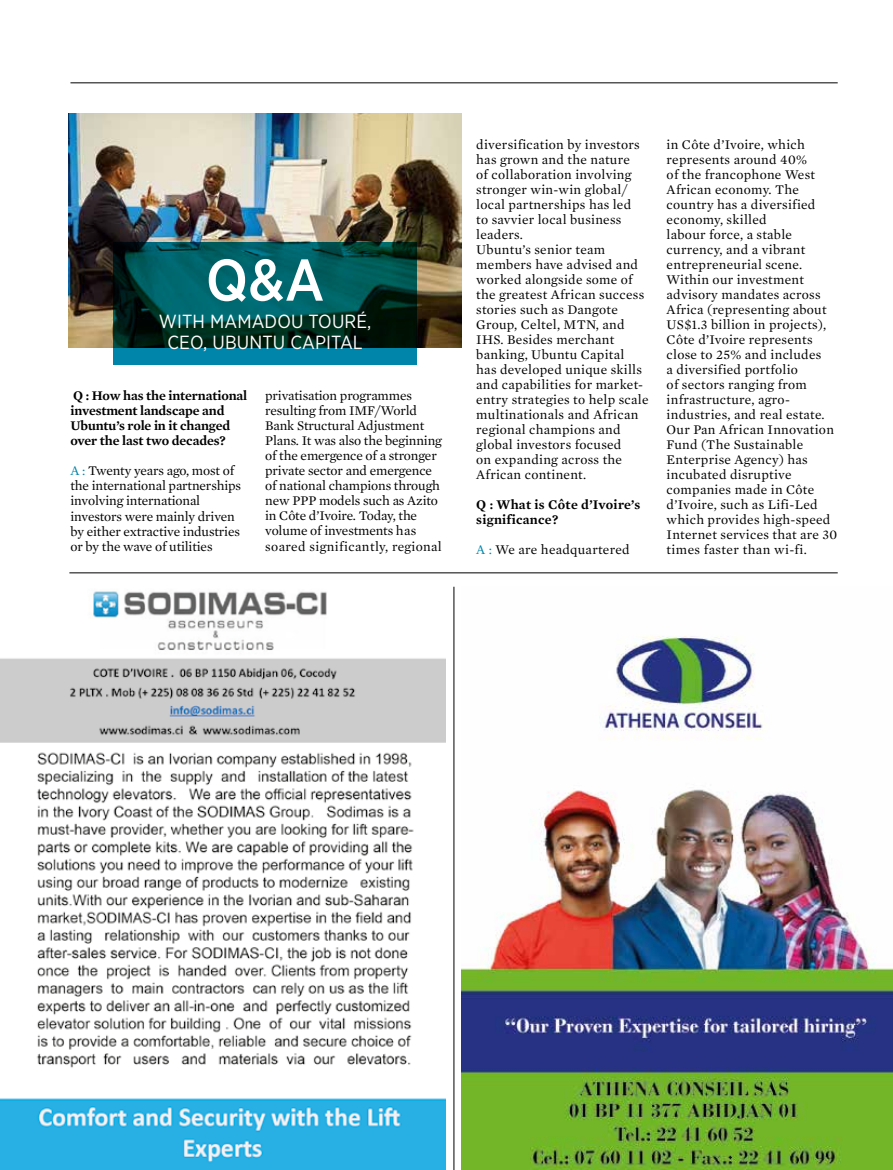
<style>
.page{position:relative;width:893px;height:1170px;background:#fff}
.page>*{position:absolute;margin:0;border:0;box-sizing:border-box;transform-origin:0 0}
.t1{font:500 58.65px "Gotham Narrow";color:#fff}
.t2{font:19.05px/21px "Gotham Narrow";letter-spacing:.005em;color:#fff;text-align:center}
.t3{font:13.5px/15px "Mercury Text G1";letter-spacing:.02em;color:#000}
.t4{font:13.5px/15px "Mercury Text G1";letter-spacing:-.01em;color:#000}
.t5{font:600 13.5px/15px "Mercury Text G1";letter-spacing:-.01em;color:#000}
.t6{font:600 13.5px/15px "Mercury Text G1";letter-spacing:.02em;color:#000}
.s1{color:#0085aa}
</style>
<div class="page">
<hr style="left:70px;top:82px;width:768px;height:1px;background:#000">
<img style="left:69px;top:114px;width:393px;height:233px">
<svg style="left:113px;top:243px;width:304px;height:122px;background:#004e51"></svg>
<img style="left:1px;top:591px;width:444px;height:578px">
<img style="left:461px;top:636px;width:432px;height:533px">
<hr style="left:69px;top:572px;width:769px;height:1px;background:#000">
<hr style="left:454px;top:586px;width:1px;height:583px;background:#000">
<h1 class="t1" style="left:206px;top:243px;width:120px">Q&amp;A</h1>
<h2 class="t2" style="left:159px;top:310px;width:214px">WITH MAMADOU TOURÉ,<br>CEO, UBUNTU CAPITAL</h2>
<p class="t5" style="left:70px;top:388px;width:178px">Q : How has the international investment landscape and<br>Ubuntu’s role in it changed over the last two decades?</p>
<p class="t4" style="left:70px;top:463px;width:172px"><span class="s1">A :</span> Twenty years ago, most of the international partnerships involving international investors were mainly driven by either extractive industries or by the wave of utilities</p>
<p class="t4" style="left:265px;top:387px;width:178px">privatisation programmes resulting from IMF/World<br>Bank Structural Adjustment<br>Plans. It was also the beginning of the emergence of a stronger private sector and emergence of national champions through new PPP models such as Azito in Côte d’Ivoire. Today, the volume of investments has soared significantly, regional</p>
<p class="t3" style="left:476px;top:136px;width:174px">diversification by investors has grown and the nature<br>of collaboration involving stronger win-win global/ local partnerships has led<br>to savvier local business leaders.<br>Ubuntu’s senior team members have advised and worked alongside some of the greatest African success stories such as Dangote<br>Group, Celtel, MTN, and<br>IHS. Besides merchant banking, Ubuntu Capital<br>has developed unique skills and capabilities for market&shy;entry strategies to help scale multinationals and African regional champions and global investors focused<br>on expanding across the<br>African continent.</p>
<p class="t6" style="left:476px;top:496px;width:165px">Q : What is Côte d’Ivoire’s significance?</p>
<p class="t3" style="left:476px;top:541px;width:155px"><span class="s1">A :</span> We are headquartered</p>
<p class="t3" style="left:667px;top:136px;width:172px">in Côte d’Ivoire, which represents around 40%<br>of the francophone West<br>African economy. The country has a diversified economy, skilled<br>labour force, a stable currency, and a vibrant entrepreneurial scene.<br>Within our investment advisory mandates across<br>Africa (representing about<br>US$1.3 billion in projects),<br>Côte d’Ivoire represents close to 25% and includes<br>a diversified portfolio<br>of sectors ranging from infrastructure, agro&shy;industries, and real estate.<br>Our Pan African Innovation<br>Fund (The Sustainable<br>Enterprise Agency) has incubated disruptive companies made in Côte d’Ivoire, such as Lifi-Led which provides high-speed<br>Internet services that are 30 times faster than wi-fi.</p>
</div>
